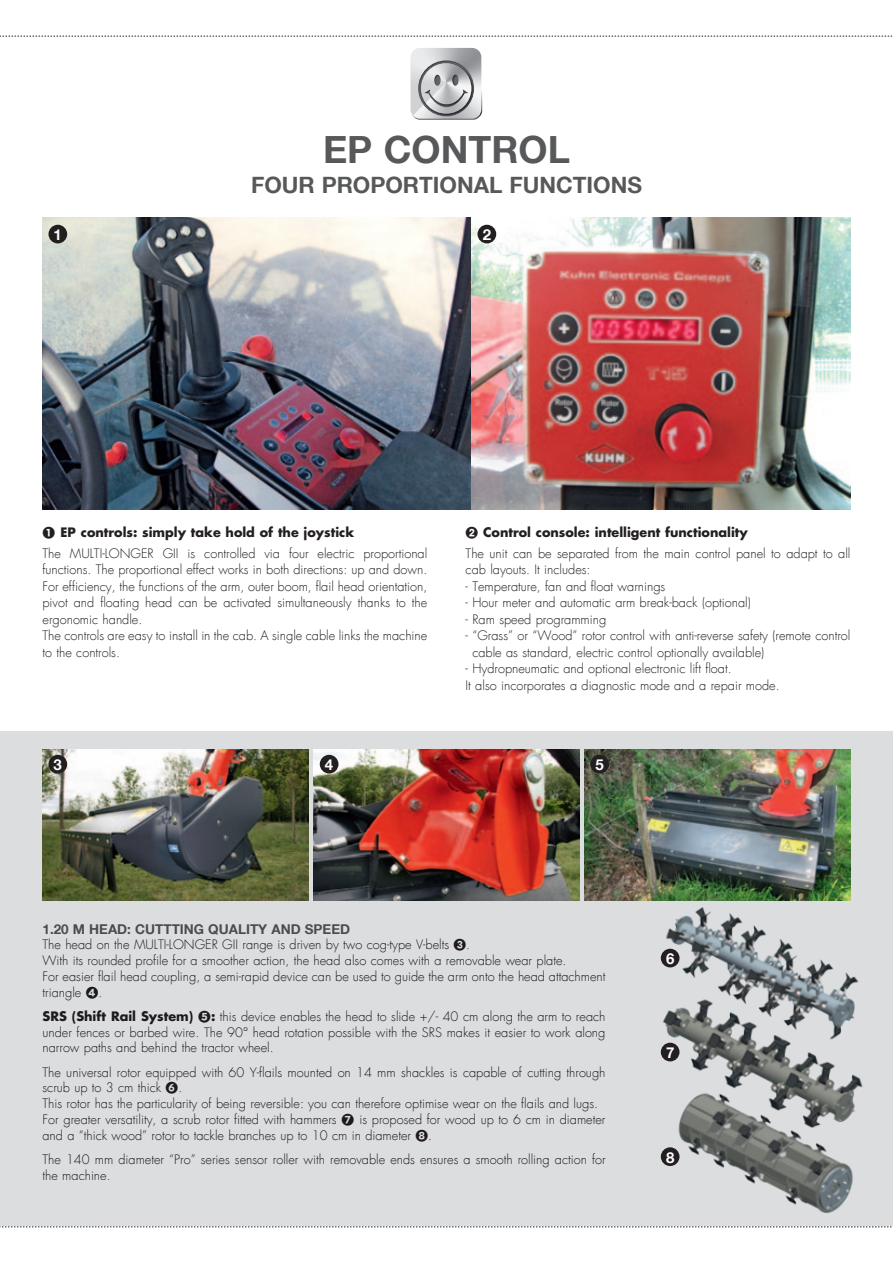
<style>
.page{position:relative;width:893px;height:1263px;background:#fff}
.page>*{position:absolute;margin:0;border:0;box-sizing:border-box;transform-origin:0 0}
.t1{font:700 37.5px "Helvetica Neue LT Com";color:#57585a}
.t2{font:700 22.5px "Helvetica Neue LT Com";color:#57585a}
.t3{font:700 15px "Helvetica Neue LT Com";color:#fff}
.t4{font:700 13.5px "Helvetica Neue LT Com";color:#57585a}
.t5{font:300 12.75px/15.8px "Futura Com";color:#231f20}
.s1{font-family:"Numerics P05";font-weight:400}
.s2{font-weight:700}
</style>
<div class="page">
<div style="left:0;top:731px;width:893px;height:532px;background:#dcdddf"></div>
<img style="left:660px;top:1133px;width:193px;height:80px">
<img style="left:660px;top:907px;width:199px;height:92px">
<img style="left:660px;top:999px;width:203px;height:134px">
<img style="left:43px;top:218px;width:807px;height:291px">
<div style="left:48px;top:225px;width:19px;height:18px;background:#231f20;border-radius:50%"></div>
<div style="left:477px;top:225px;width:19px;height:18px;background:#231f20;border-radius:50%"></div>
<img style="left:43px;top:750px;width:265px;height:150px">
<img style="left:314px;top:750px;width:265px;height:150px">
<img style="left:584px;top:750px;width:266px;height:150px">
<div style="left:48px;top:755px;width:19px;height:18px;background:#231f20;border-radius:50%"></div>
<div style="left:320px;top:755px;width:18px;height:18px;background:#231f20;border-radius:50%"></div>
<div style="left:590px;top:755px;width:19px;height:18px;background:#231f20;border-radius:50%"></div>
<div style="left:661px;top:949px;width:18px;height:18px;background:#231f20;border-radius:50%"></div>
<div style="left:661px;top:1043px;width:18px;height:18px;background:#231f20;border-radius:50%"></div>
<div style="left:661px;top:1147px;width:18px;height:19px;background:#231f20;border-radius:50%"></div>
<img style="left:410px;top:48px;width:66px;height:66px">
<svg style="left:412px;top:49px;width:70px;height:71px;background:#c7c8ca"></svg>
<svg style="left:418px;top:60px;width:56px;height:56px;background:#b1b2b4"></svg>
<div style="left:0;top:1226px;width:893px;height:37px;background:#fff"></div>
<svg style="left:0;top:35px;width:893px;height:2px"></svg>
<h1 class="t1" style="left:323px;top:126px;width:116px">EP CONTROL</h1>
<h2 class="t2" style="left:251px;top:171px;width:31px">FOUR</h2>
<h2 class="t2" style="left:322px;top:171px;width:16px">PROPORTIONAL</h2>
<h2 class="t2" style="left:509px;top:171px;width:16px">FUNCTIONS</h2>
<p class="t3" style="left:54px;top:225px;width:10px">1</p>
<p class="t3" style="left:483px;top:225px;width:10px">2</p>
<p class="t5" style="left:43px;top:522px;width:386px;line-height:20.7px"><span class="s1">A</span> <span class="s2">EP controls: simply take hold of the joystick<br></span>The MULTI-LONGER GII is controlled via four electric proportional</p>
<p class="t5" style="left:43px;top:562px;width:386px;line-height:16.5px">functions. The proportional effect works in both directions: up and down.<br>For efficiency, the functions of the arm, outer boom, flail head orientation, pivot and floating head can be activated simultaneously thanks to the ergonomic handle.<br>The controls are easy to install in the cab. A single cable links the machine to the controls.</p>
<p class="t5" style="left:466px;top:522px;width:386px;line-height:20.7px"><span class="s1">S</span> <span class="s2">Control console: intelligent functionality<br></span>The unit can be separated from the main control panel to adapt to all</p>
<p class="t5" style="left:466px;top:562px;width:126px">cab layouts. It includes:</p>
<p class="t5" style="left:466px;top:578px;width:201px">- Temperature, fan and float warnings</p>
<p class="t5" style="left:466px;top:595px;width:287px">- Hour meter and automatic arm break-back (optional)</p>
<p class="t5" style="left:466px;top:611px;width:142px">- Ram speed programming</p>
<p class="t5" style="left:472px;top:628px;width:380px;line-height:16.5px;text-indent:-7px">- “Grass” or “Wood” rotor control with anti-reverse safety (remote control cable as standard, electric control optionally available)</p>
<p class="t5" style="left:466px;top:661px;width:316px;line-height:16.5px">- Hydropneumatic and optional electronic lift float.<br>It also incorporates a diagnostic mode and a repair mode.</p>
<p class="t3" style="left:54px;top:755px;width:10px">3</p>
<p class="t3" style="left:325px;top:755px;width:10px">4</p>
<p class="t3" style="left:595px;top:755px;width:10px">5</p>
<p class="t4" style="left:43px;top:920px;width:290px">1.20 M HEAD: CUTTTING QUALITY AND SPEED</p>
<p class="t5" style="left:43px;top:937px;width:564px">The head on the MULTI-LONGER GII range is driven by two cog-type V‑belts <span class="s1">D</span>.<br>With its rounded profile for a smoother action, the head also comes with a removable wear plate.<br>For easier flail head coupling, a semi-rapid device can be used to guide the arm onto the head attachment triangle <span class="s1">F</span>.</p>
<p class="t5" style="left:43px;top:1008px;width:564px;text-align:justify"><span class="s2">SRS (Shift Rail System)</span> <span class="s1">G</span><span class="s2">:</span> this device enables the head to slide +/- 40 cm along the arm to reach under fences or barbed wire. The 90° head rotation possible with the SRS makes it easier to work along narrow paths and behind the tractor wheel.</p>
<p class="t5" style="left:43px;top:1064px;width:564px">The universal rotor equipped with 60 Y-flails mounted on 14 mm shackles is capable of cutting through scrub up to 3 cm thick <span class="s1">H</span>.<br>This rotor has the particularity of being reversible: you can therefore optimise wear on the flails and lugs.<br>For greater versatility, a scrub rotor fitted with hammers <span class="s1">J</span> is proposed for wood up to 6 cm in diameter and a “thick wood” rotor to tackle branches up to 10 cm in diameter <span class="s1">K</span>.</p>
<p class="t5" style="left:43px;top:1151px;width:565px">The 140 mm diameter “Pro” series sensor roller with removable ends ensures a smooth rolling action for the machine.</p>
<p class="t3" style="left:666px;top:949px;width:10px">6</p>
<p class="t3" style="left:666px;top:1043px;width:10px">7</p>
<p class="t3" style="left:666px;top:1148px;width:10px">8</p>
</div>
